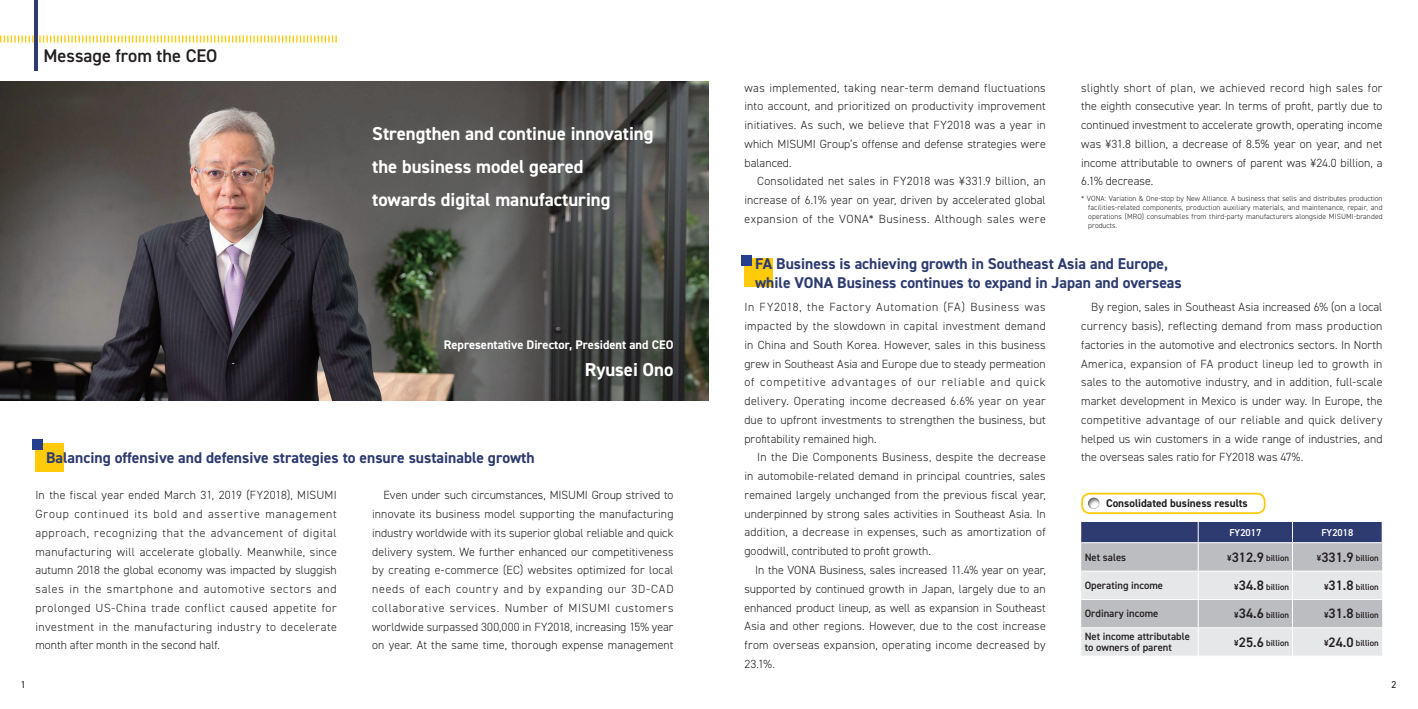
<style>
.page{position:relative;width:1418px;height:709px;background:#fff}
.page>*{position:absolute;margin:0;border:0;box-sizing:border-box;transform-origin:0 0}
.t1{font:700 18.75px/32.8px "DIN2014";color:#fff}
.t2{font:600 18.38px "DIN2014";color:#231f20}
.t3{font:700 15.62px/18.8px "DIN2014";color:#2d3b70}
.t4{font:700 12.5px "DIN2014";color:#fff}
.t5{font:300 11.88px/18.8px "DIN2014";letter-spacing:.01em;color:#231f20;text-align:justify}
.t6{font:700 11.25px "DIN2014";color:#231f20}
.t7{font:600 10.62px/10.6px "DIN2014";color:#231f20}
.t8{font:600 10px "DIN2014";color:#fff}
.t9{font:10px "DIN2014";color:#231f20}
.t10{font:600 8.75px "DIN2014";color:#231f20}
.t11{font:300 7.5px/8.8px "DIN2014";letter-spacing:.015em;color:#231f20;text-align:justify}
.s1{font-size:13.75px}
</style>
<div class="page">
<div style="left:744px;top:259px;width:28px;height:28px;background:#feca0a"></div>
<div style="left:741px;top:255px;width:10px;height:11px;background:#253f8e"></div>
<div style="left:35px;top:443px;width:29px;height:28px;background:#feca0a"></div>
<div style="left:32px;top:439px;width:11px;height:11px;background:#253f8e"></div>
<img style="left:0;top:81px;width:709px;height:319px">
<svg style="left:0;top:35px;width:337px;height:8px"></svg>
<hr style="left:35px;top:0;width:3px;height:71px;background:#2d3b70">
<div style="left:1081px;top:493px;width:184px;height:21px;border:2px solid #feca0a;border-radius:8px"></div>
<div style="left:1085px;top:496px;width:14px;height:13px;background:#231f20;opacity:.6"></div>
<svg style="left:1081px;top:521px;width:301px;height:135px;background:#babdc7"></svg>
<h2 class="t2" style="left:43px;top:43px;width:176px">Message from the CEO</h2>
<h1 class="t1" style="left:372px;top:117px;width:283px">Strengthen and continue innovating the business model geared<br>towards digital manufacturing</h1>
<p class="t4" style="left:444px;top:336px;width:231px">Representative Director, President and CEO</p>
<h1 class="t1" style="left:585px;top:353px;width:90px">Ryusei Ono</h1>
<h3 class="t3" style="left:46px;top:448px;width:490px">Balancing offensive and defensive strategies to ensure sustainable growth</h3>
<p class="t5" style="left:35px;top:486px;width:303px">In the fiscal year ended March 31, 2019 (FY2018), MISUMI Group continued its bold and assertive management approach, recognizing that the advancement of digital manufacturing will accelerate globally. Meanwhile, since autumn 2018 the global economy was impacted by sluggish sales in the smartphone and automotive sectors and prolonged US-China trade conflict caused appetite for investment in the manufacturing industry to decelerate month after month in the second half.</p>
<p class="t5" style="left:372px;top:486px;width:303px;text-indent:11px">Even under such circumstances, MISUMI Group strived to innovate its business model supporting the manufacturing industry worldwide with its superior global reliable and quick delivery system. We further enhanced our competitiveness by creating e-commerce (EC) websites optimized for local needs of each country and by expanding our 3D-CAD collaborative services. Number of MISUMI customers worldwide surpassed 300,000 in FY2018, increasing 15% year on year. At the same time, thorough expense management</p>
<p class="t5" style="left:744px;top:78px;width:303px">was implemented, taking near-term demand fluctuations into account, and prioritized on productivity improvement initiatives. As such, we believe that FY2018 was a year in which MISUMI Group’s offense and defense strategies were balanced.</p>
<p class="t5" style="left:744px;top:172px;width:303px;text-indent:13px">Consolidated net sales in FY2018 was ¥331.9 billion, an increase of 6.1% year on year, driven by accelerated global expansion of the VONA* Business. Although sales were</p>
<p class="t5" style="left:1081px;top:78px;width:303px">slightly short of plan, we achieved record high sales for the eighth consecutive year. In terms of profit, partly due to continued investment to accelerate growth, operating income was ¥31.8 billion, a decrease of 8.5% year on year, and net income attributable to owners of parent was ¥24.0 billion, a 6.1% decrease.</p>
<p class="t11" style="left:1088px;top:194px;width:296px;text-indent:-7px">* VONA: Variation &amp; One-stop by New Alliance. A business that sells and distributes production facilities-related components, production auxiliary materials, and maintenance, repair, and operations (MRO) consumables from third-party manufacturers alongside MISUMI-branded products.</p>
<h3 class="t3" style="left:755px;top:254px;width:428px">FA Business is achieving growth in Southeast Asia and Europe, while VONA Business continues to expand in Japan and overseas</h3>
<p class="t5" style="left:744px;top:298px;width:303px">In FY2018, the Factory Automation (FA) Business was impacted by the slowdown in capital investment demand in China and South Korea. However, sales in this business grew in Southeast Asia and Europe due to steady permeation of competitive advantages of our reliable and quick delivery. Operating income decreased 6.6% year on year due to upfront investments to strengthen the business, but profitability remained high.</p>
<p class="t5" style="left:744px;top:448px;width:303px;text-indent:13px">In the Die Components Business, despite the decrease in automobile-related demand in principal countries, sales remained largely unchanged from the previous fiscal year, underpinned by strong sales activities in Southeast Asia. In addition, a decrease in expenses, such as amortization of goodwill, contributed to profit growth.</p>
<p class="t5" style="left:744px;top:560px;width:303px;text-indent:11px">In the VONA Business, sales increased 11.4% year on year, supported by continued growth in Japan, largely due to an enhanced product lineup, as well as expansion in Southeast Asia and other regions. However, due to the cost increase from overseas expansion, operating income decreased by 23.1%.</p>
<p class="t5" style="left:1081px;top:298px;width:303px;text-indent:10px">By region, sales in Southeast Asia increased 6% (on a local currency basis), reflecting demand from mass production factories in the automotive and electronics sectors. In North America, expansion of FA product lineup led to growth in sales to the automotive industry, and in addition, full-scale market development in Mexico is under way. In Europe, the competitive advantage of our reliable and quick delivery helped us win customers in a wide range of industries, and the overseas sales ratio for FY2018 was 47%.</p>
<p class="t6" style="left:1106px;top:496px;width:143px">Consolidated business results</p>
<p class="t8" style="left:1229px;top:525px;width:33px">FY2017</p>
<p class="t8" style="left:1321px;top:525px;width:33px">FY2018</p>
<p class="t7" style="left:1084px;top:551px;width:43px">Net sales</p>
<p class="t10" style="left:1227px;top:552px;width:63px">¥<span class="s1">312.9</span> billion</p>
<p class="t10" style="left:1316px;top:552px;width:63px">¥<span class="s1">331.9</span> billion</p>
<p class="t7" style="left:1084px;top:579px;width:80px">Operating income</p>
<p class="t10" style="left:1234px;top:580px;width:56px">¥<span class="s1">34.8</span> billion</p>
<p class="t10" style="left:1323px;top:580px;width:56px">¥<span class="s1">31.8</span> billion</p>
<p class="t7" style="left:1084px;top:608px;width:75px">Ordinary income</p>
<p class="t10" style="left:1234px;top:609px;width:56px">¥<span class="s1">34.6</span> billion</p>
<p class="t10" style="left:1323px;top:609px;width:56px">¥<span class="s1">31.8</span> billion</p>
<p class="t7" style="left:1084px;top:631px;width:107px">Net income attributable to owners of parent</p>
<p class="t10" style="left:1234px;top:637px;width:56px">¥<span class="s1">25.6</span> billion</p>
<p class="t10" style="left:1323px;top:637px;width:56px">¥<span class="s1">24.0</span> billion</p>
<p class="t9" style="left:21px;top:678px;width:6px">1</p>
<p class="t9" style="left:1391px;top:678px;width:6px">2</p>
</div>
